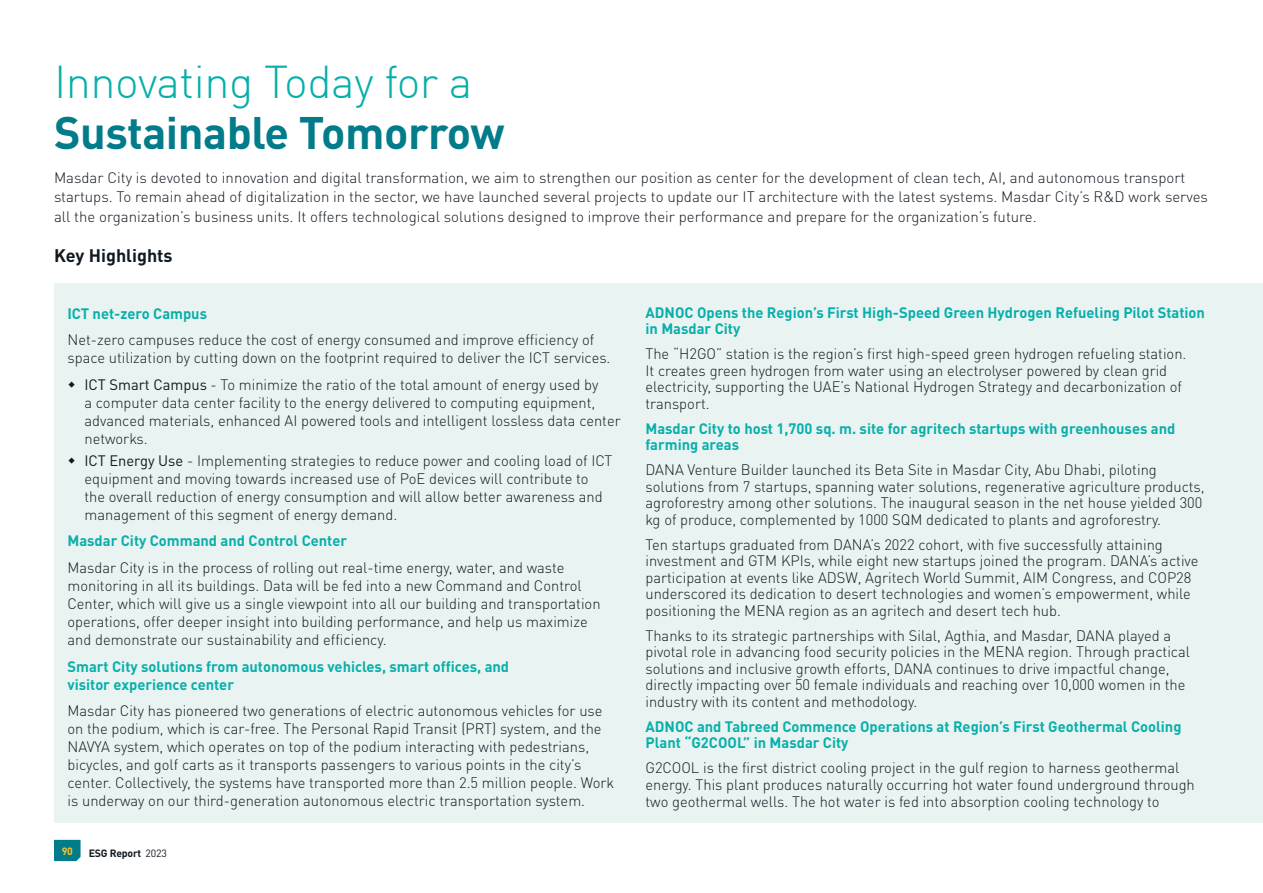
<style>
.page{position:relative;width:1263px;height:893px;background:#fff}
.page>*{position:absolute;margin:0;border:0;box-sizing:border-box;transform-origin:0 0}
.t1{font:300 45px "DIN";letter-spacing:-.01em;color:#07afaa}
.t2{font:700 45px "DIN";letter-spacing:-.01em;color:#027b8a}
.t3{font:700 18px "DIN";color:#111921}
.t4{font:300 15px/18px "DIN Pro";color:#111921}
.t5{font:700 15px/16.5px "DIN";color:#07afaa}
.t6{font:700 10.5px "DIN";letter-spacing:-.02em;color:#111921}
.t7{font:700 10.5px "DIN";color:#ffc62c}
.s1{font-weight:400}
.s2{font-family:"DIN Pro";font-weight:400}
</style>
<div class="page">
<div style="left:54px;top:284px;width:1209px;height:539px;background:#e9f3f2"></div>
<svg style="left:54px;top:840px;width:27px;height:21px"></svg>
<h1 class="t1" style="left:54px;top:54px;width:420px">Innovating Today for a</h1>
<h1 class="t2" style="left:54px;top:103px;width:452px">Sustainable Tomorrow</h1>
<p class="t4" style="left:54px;top:166px;width:1155px;line-height:19.5px">Masdar City is devoted to innovation and digital transformation, we aim to strengthen our position as center for the development of clean tech, AI, and autonomous transport startups. To remain ahead of digitalization in the sector, we have launched several projects to update our IT architecture with the latest systems. Masdar City’s R&amp;D work serves all the organization’s business units. It offers technological solutions designed to improve their performance and prepare for the organization’s future.</p>
<p class="t3" style="left:54px;top:243px;width:120px">Key Highlights</p>
<p class="t5" style="left:68px;top:304px;width:141px">ICT net-zero Campus</p>
<p class="t4" style="left:68px;top:329px;width:544px">Net-zero campuses reduce the cost of energy consumed and improve efficiency of space utilization by cutting down on the footprint required to deliver the ICT services.</p>
<p class="t4" style="left:85px;top:374px;width:538px"><span class="s1">ICT Smart Campus</span> - To minimize the ratio of the total amount of energy used by<br>a computer data center facility to the energy delivered to computing equipment, advanced materials, enhanced AI powered tools and intelligent lossless data center networks.</p>
<p class="t4" style="left:85px;top:450px;width:529px"><span class="s1">ICT Energy Use</span> - Implementing strategies to reduce power and cooling load of ICT equipment and moving towards increased use of PoE devices will contribute to the overall reduction of energy consumption and will allow better awareness and management of this segment of energy demand.</p>
<p class="t5" style="left:68px;top:532px;width:281px">Masdar City Command and Control Center</p>
<p class="t4" style="left:68px;top:557px;width:534px">Masdar City is in the process of rolling out real-time energy, water, and waste monitoring in all its buildings. Data will be fed into a new Command and Control Center, which will give us a single viewpoint into all our building and transportation operations, offer deeper insight into building performance, and help us maximize and demonstrate our sustainability and efficiency.</p>
<p class="t5" style="left:68px;top:656px;width:443px;line-height:18px">Smart City solutions from autonomous vehicles, smart offices, and visitor experience center</p>
<p class="t4" style="left:68px;top:700px;width:548px">Masdar City has pioneered two generations of electric autonomous vehicles for use on the podium, which is car-free. The Personal Rapid Transit (PRT) system, and the NAVYA system, which operates on top of the podium interacting with pedestrians, bicycles, and golf carts as it transports passengers to various points in the city’s center. Collectively, the systems have transported more than 2.5 million people. Work is underway on our third-generation autonomous electric transportation system.</p>
<p class="t7" style="left:62px;top:844px;width:13px">90</p>
<p class="t6" style="left:89px;top:847px;width:80px">ESG Report <span class="s2">2023</span></p>
<p class="t5" style="left:645px;top:304px;width:561px">ADNOC Opens the Region’s First High-Speed Green Hydrogen Refueling Pilot Station in Masdar City</p>
<p class="t4" style="left:645px;top:344px;width:542px;line-height:16.5px">The “H2GO” station is the region’s first high-speed green hydrogen refueling station.<br>It creates green hydrogen from water using an electrolyser powered by clean grid electricity, supporting the UAE’s National Hydrogen Strategy and decarbonization of transport.</p>
<p class="t5" style="left:645px;top:420px;width:531px">Masdar City to host 1,700 sq. m. site for agritech startups with greenhouses and farming areas</p>
<p class="t4" style="left:645px;top:460px;width:561px;line-height:16.5px">DANA Venture Builder launched its Beta Site in Masdar City, Abu Dhabi, piloting solutions from 7 startups, spanning water solutions, regenerative agriculture products, agroforestry among other solutions. The inaugural season in the net house yielded 300 kg of produce, complemented by 1000 SQM dedicated to plants and agroforestry.</p>
<p class="t4" style="left:645px;top:535px;width:554px;line-height:16.5px">Ten startups graduated from DANA’s 2022 cohort, with five successfully attaining investment and GTM KPIs, while eight new startups joined the program. DANA’s active participation at events like ADSW, Agritech World Summit, AIM Congress, and COP28 underscored its dedication to desert technologies and women’s empowerment, while positioning the MENA region as an agritech and desert tech hub.</p>
<p class="t4" style="left:645px;top:626px;width:546px;line-height:16.5px">Thanks to its strategic partnerships with Silal, Agthia, and Masdar, DANA played a pivotal role in advancing food security policies in the MENA region. Through practical solutions and inclusive growth efforts, DANA continues to drive impactful change, directly impacting over 50 female individuals and reaching over 10,000 women in the industry with its content and methodology.</p>
<p class="t5" style="left:645px;top:718px;width:537px">ADNOC and Tabreed Commence Operations at Region’s First Geothermal Cooling<br>Plant “G2COOL” in Masdar City</p>
<p class="t4" style="left:645px;top:758px;width:551px;line-height:16.5px">G2COOL is the first district cooling project in the gulf region to harness geothermal energy. This plant produces naturally occurring hot water found underground through two geothermal wells. The hot water is fed into absorption cooling technology to</p>
</div>
